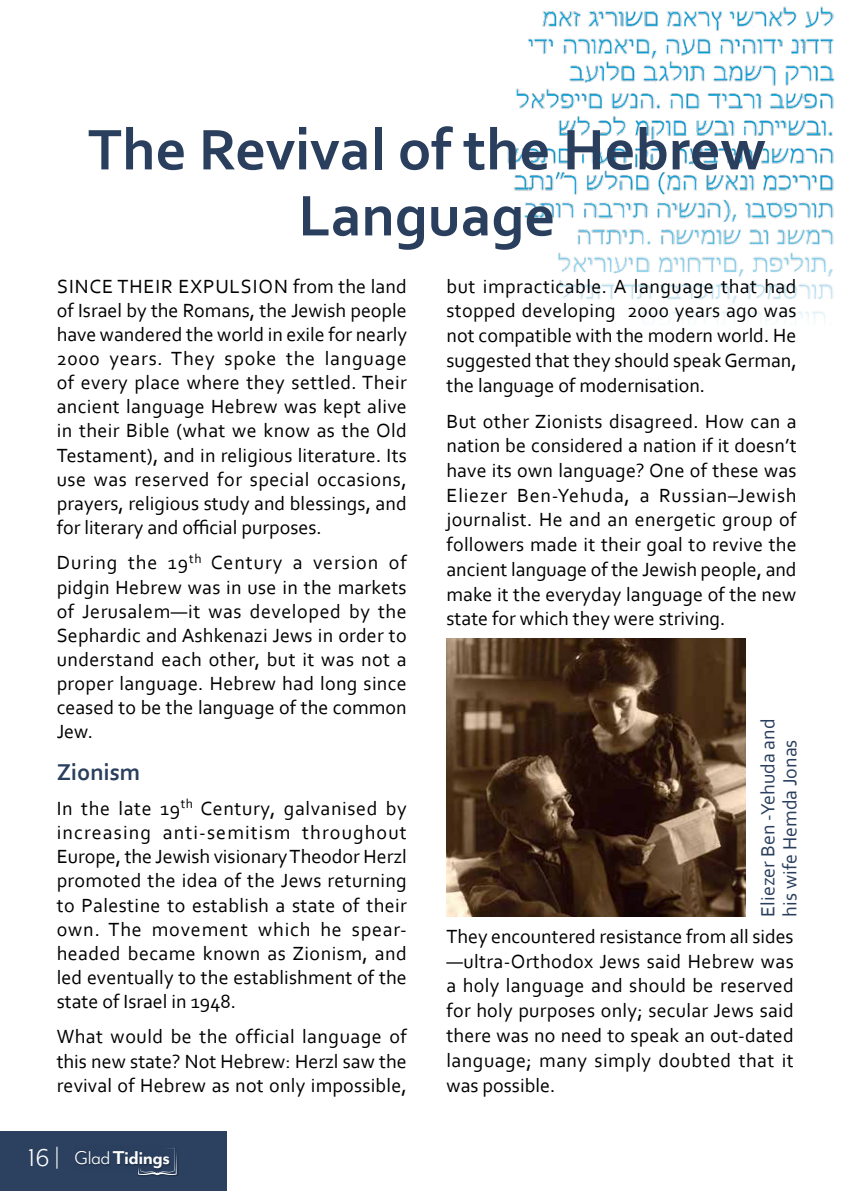
<style>
.page{position:relative;width:842px;height:1191px;background:#fff}
.page>*{position:absolute;margin:0;border:0;box-sizing:border-box;transform-origin:0 0}
.t1{font:700 60px/66px "Corbel";color:#2a3f5e;text-align:center}
.t2{font:700 24px "Corbel";color:#2a3f5e}
.t3{font:700 21.4px "Mr Eaves Mod OT";letter-spacing:-.025em;color:#fff}
.t4{font:20px/24.2px "Corbel";color:#000;text-align:justify}
.t5{font:20px/22px "Corbel";color:#2a3f5e}
.s1{font-weight:400;font-size:28px}
.s2{font-weight:400}
</style>
<div class="page">
<img style="left:507px;top:6px;width:328px;height:317px">
<img style="left:446px;top:638px;width:300px;height:278px">
<div style="left:0;top:1131px;width:227px;height:60px;background:#2a3f5e"></div>
<svg style="left:138px;top:1148px;width:39px;height:27px"></svg>
<h1 class="t1" style="left:88px;top:115px;width:679px">The Revival of the Hebrew<br>Language</h1>
<p class="t4" style="left:57px;top:274px;width:352px">SINCE THEIR EXPULSION from the land of Israel by the Romans, the Jewish people have wandered the world in exile for nearly 2000 years. They spoke the language of every place where they settled. Their ancient language Hebrew was kept alive in their Bible (what we know as the Old Testament), and in religious literature. Its use was reserved for special occasions, prayers, religious study and blessings, and for literary and official purposes.</p>
<p class="t4" style="left:57px;top:550px;width:352px">During the 19<sup>th</sup> Century a version of pidgin Hebrew was in use in the markets of Jerusalem—it was developed by the Sephardic and Ashkenazi Jews in order to understand each other, but it was not a proper language. Hebrew had long since ceased to be the language of the common Jew.</p>
<p class="t2" style="left:57px;top:757px;width:85px">Zionism</p>
<p class="t4" style="left:57px;top:796px;width:352px">In the late 19<sup>th</sup> Century, galvanised by increasing anti-semitism throughout Europe, the Jewish visionary Theodor Herzl promoted the idea of the Jews returning to Palestine to establish a state of their own. The movement which he spear&shy;headed became known as Zionism, and led eventually to the establishment of the state of Israel in 1948.</p>
<p class="t4" style="left:57px;top:1024px;width:352px">What would be the official language of this new state? Not Hebrew: Herzl saw the revival of Hebrew as not only impossible,</p>
<p class="t3" style="left:28px;top:1146px;width:143px"><span class="s1">16 |</span> <span class="s2">Glad</span> Tidings</p>
<p class="t4" style="left:446px;top:273px;width:352px;line-height:24.8px">but impracticable. A language that had stopped developing 2000 years ago was not compatible with the modern world. He suggested that they should speak German, the language of modernisation.</p>
<p class="t4" style="left:446px;top:408px;width:352px">But other Zionists disagreed. How can a nation be considered a nation if it doesn’t have its own language? One of these was Eliezer Ben-Yehuda, a Russian–Jewish journalist. He and an energetic group of followers made it their goal to revive the ancient language of the Jewish people, and make it the everyday language of the new state for which they were striving.</p>
<p class="t5" style="left:756px;top:916px;width:200px;rotate:-90deg">Eliezer Ben -Yehuda and his wife Hemda Jonas</p>
<p class="t4" style="left:446px;top:923px;width:349px;line-height:24.8px">They encountered resistance from all sides —ultra-Orthodox Jews said Hebrew was a holy language and should be reserved for holy purposes only; secular Jews said there was no need to speak an out-dated language; many simply doubted that it was possible.</p>
</div>
